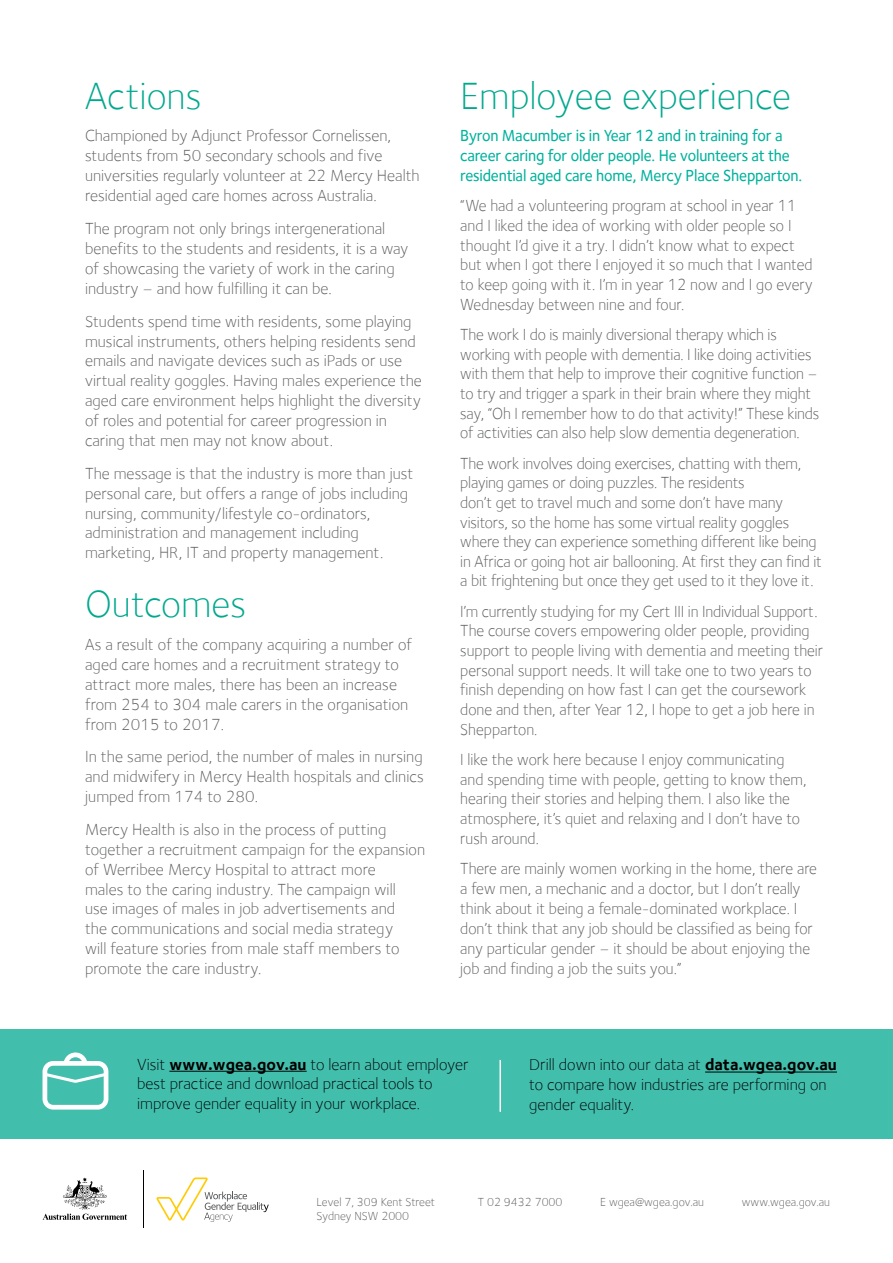
<style>
.page{position:relative;width:893px;height:1263px;background:#fff}
.page>*{position:absolute;margin:0;border:0;box-sizing:border-box;transform-origin:0 0}
.t1{font:300 39px "Foundry Sterling";color:#00a88e}
.t2{font:300 16.5px/20px "Foundry Sterling";color:#58595b}
.t3{font:300 16.5px/19.8px "Foundry Sterling";color:#000}
.t4{font:500 16.5px/19.8px "Foundry Sterling";letter-spacing:-.01em;color:#00b29d;scale:.95 1}
.t5{font:300 12px "Foundry Sterling";color:#58595b}
.s1{font-weight:700}
</style>
<div class="page">
<svg style="left:156px;top:1177px;width:113px;height:45px"></svg>
<svg style="left:43px;top:1177px;width:84px;height:43px"></svg>
<hr style="left:143px;top:1170px;width:1px;height:57px;background:#000">
<div style="left:0;top:1029px;width:893px;height:109px;background:#42bead"></div>
<hr style="left:705px;top:1071px;width:132px;height:1px;background:#000">
<hr style="left:169px;top:1071px;width:138px;height:1px;background:#000">
<svg style="left:43px;top:1052px;width:65px;height:57px"></svg>
<hr style="left:499px;top:1060px;width:2px;height:52px;background:#fff">
<p class="t1" style="left:85px;top:73px;width:118px">Actions</p>
<p class="t2" style="left:85px;top:126px;width:336px">Championed by Adjunct Professor Cornelissen, students from 50 secondary schools and five universities regularly volunteer at 22 Mercy Health residential aged care homes across Australia.</p>
<p class="t2" style="left:85px;top:218px;width:325px">The program not only brings intergenerational benefits to the students and residents, it is a way of showcasing the variety of work in the caring industry – and how fulfilling it can be.</p>
<p class="t2" style="left:85px;top:311px;width:338px">Students spend time with residents, some playing musical instruments, others helping residents send emails and navigate devices such as iPads or use virtual reality goggles. Having males experience the aged care environment helps highlight the diversity of roles and potential for career progression in caring that men may not know about.</p>
<p class="t2" style="left:85px;top:463px;width:330px">The message is that the industry is more than just personal care, but offers a range of jobs including nursing, community/lifestyle co-ordinators, administration and management including marketing, HR, IT and property management.</p>
<p class="t1" style="left:85px;top:582px;width:163px">Outcomes</p>
<p class="t2" style="left:85px;top:634px;width:329px">As a result of the company acquiring a number of aged care homes and a recruitment strategy to attract more males, there has been an increase from 254 to 304 male carers in the organisation from 2015 to 2017.</p>
<p class="t2" style="left:85px;top:747px;width:340px;text-align:justify">In the same period, the number of males in nursing and midwifery in Mercy Health hospitals and clinics jumped from 174 to 280.</p>
<p class="t2" style="left:85px;top:819px;width:342px">Mercy Health is also in the process of putting together a recruitment campaign for the expansion of Werribee Mercy Hospital to attract more<br>males to the caring industry. The campaign will<br>use images of males in job advertisements and<br>the communications and social media strategy<br>will feature stories from male staff members to promote the care industry.</p>
<p class="t1" style="left:460px;top:73px;width:332px">Employee experience</p>
<p class="t4" style="left:460px;top:126px;width:361px">Byron Macumber is in Year 12 and in training for a career caring for older people. He volunteers at the residential aged care home, Mercy Place Shepparton.</p>
<p class="t2" style="left:460px;top:196px;width:354px">“We had a volunteering program at school in year 11 and I liked the idea of working with older people so I thought I’d give it a try. I didn’t know what to expect but when I got there I enjoyed it so much that I wanted to keep going with it. I’m in year 12 now and I go every Wednesday between nine and four.</p>
<p class="t2" style="left:460px;top:325px;width:361px">The work I do is mainly diversional therapy which is working with people with dementia. I like doing activities with them that help to improve their cognitive function – to try and trigger a spark in their brain where they might say, “Oh I remember how to do that activity!” These kinds of activities can also help slow dementia degeneration.</p>
<p class="t2" style="left:460px;top:453px;width:363px">The work involves doing exercises, chatting with them, playing games or doing puzzles. The residents<br>don’t get to travel much and some don’t have many visitors, so the home has some virtual reality goggles where they can experience something different like being in Africa or going hot air ballooning. At first they can find it a bit frightening but once they get used to it they love it.</p>
<p class="t2" style="left:460px;top:601px;width:364px">I’m currently studying for my Cert III in Individual Support.<br>The course covers empowering older people, providing support to people living with dementia and meeting their personal support needs. It will take one to two years to finish depending on how fast I can get the coursework done and then, after Year 12, I hope to get a job here in Shepparton.</p>
<p class="t2" style="left:460px;top:749px;width:348px">I like the work here because I enjoy communicating and spending time with people, getting to know them, hearing their stories and helping them. I also like the atmosphere, it’s quiet and relaxing and I don’t have to rush around.</p>
<p class="t2" style="left:460px;top:858px;width:358px">There are mainly women working in the home, there are a few men, a mechanic and a doctor, but I don’t really think about it being a female-dominated workplace. I don’t think that any job should be classified as being for any particular gender – it should be about enjoying the job and finding a job the suits you.”</p>
<p class="t3" style="left:137px;top:1054px;width:333px">Visit <span class="s1">www.wgea.gov.au</span> to learn about employer best practice and download practical tools to improve gender equality in your workplace.</p>
<p class="t3" style="left:529px;top:1055px;width:309px">Drill down into our data at <span class="s1">data.wgea.gov.au </span>to compare how industries are performing on gender equality.</p>
<p class="t5" style="left:317px;top:1195px;width:120px">Level 7, 309 Kent Street</p>
<p class="t5" style="left:317px;top:1209px;width:94px">Sydney NSW 2000</p>
<p class="t5" style="left:478px;top:1195px;width:86px">T 02 9432 7000</p>
<p class="t5" style="left:600px;top:1195px;width:105px">E wgea@wgea.gov.au</p>
<p class="t5" style="left:742px;top:1195px;width:90px">www.wgea.gov.au</p>
</div>
